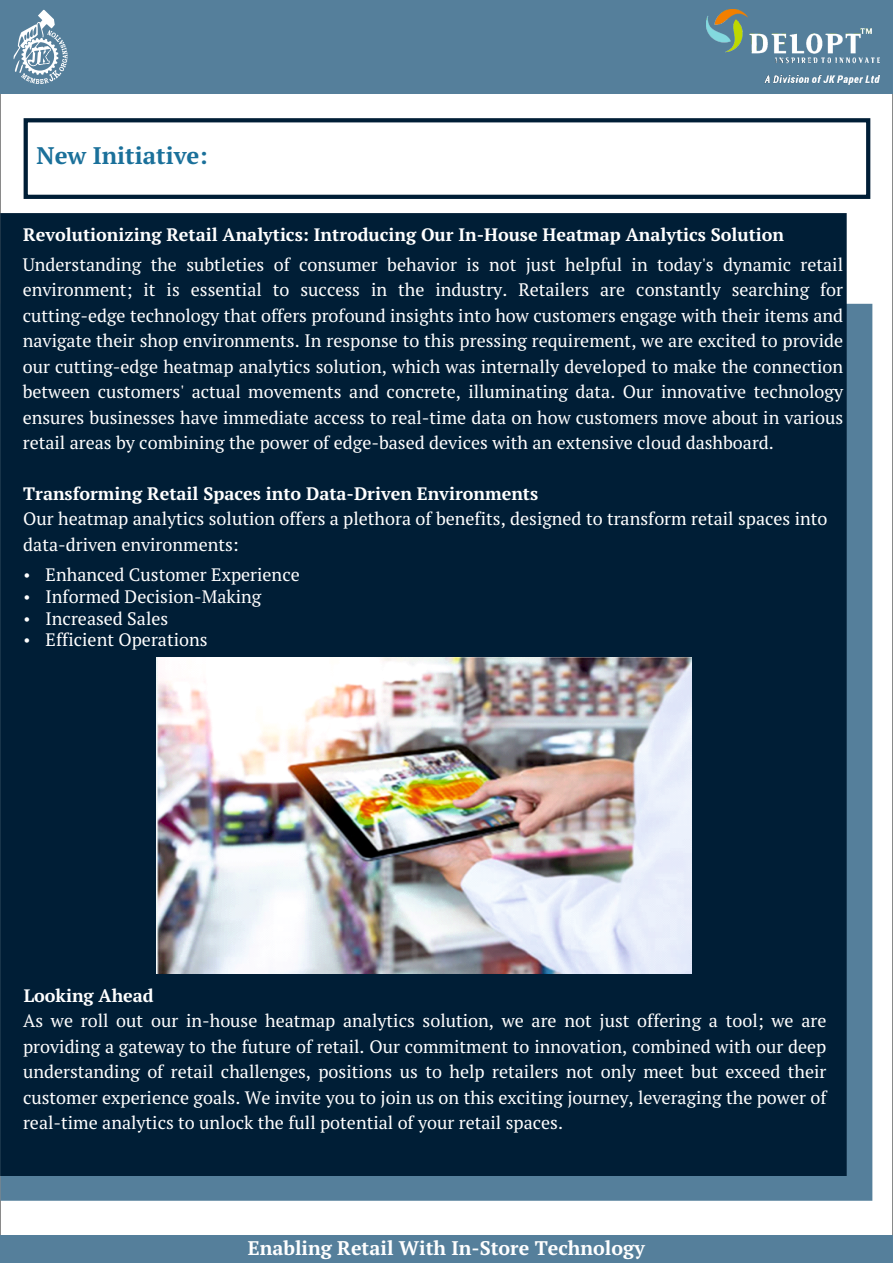
<style>
.page{position:relative;width:893px;height:1263px;background:#fff}
.page>*{position:absolute;margin:0;border:0;box-sizing:border-box;transform-origin:0 0}
.t1{font:700 24px "PT Serif";color:#1a709a}
.t2{font:700 19.65px "PT Serif";color:#fff}
.t3{font:18px/25.5px "PT Serif";color:#fff;text-align:justify}
.t4{font:700 18px "PT Serif";color:#fff}
</style>
<div class="page">
<svg style="left:23px;top:118px;width:848px;height:81px"></svg>
<div style="left:0;top:303px;width:873px;height:900px;background:#557f9b"></div>
<div style="left:0;top:211px;width:849px;height:967px;background:#001e36"></div>
<div style="left:0;top:1235px;width:893px;height:28px;background:#557f9b"></div>
<div style="left:0;top:0;width:893px;height:94px;background:#557f9b"></div>
<img style="left:706px;top:10px;width:173px;height:74px">
<svg style="left:13px;top:10px;width:55px;height:74px"></svg>
<img style="left:156px;top:657px;width:535px;height:316px">
<svg style="left:25px;top:573px;width:4px;height:5px"></svg>
<svg style="left:25px;top:595px;width:4px;height:5px"></svg>
<svg style="left:25px;top:617px;width:4px;height:4px"></svg>
<svg style="left:25px;top:638px;width:4px;height:5px"></svg>
<h1 class="t1" style="left:36px;top:140px;width:173px">New Initiative:</h1>
<p class="t4" style="left:23px;top:223px;width:762px">Revolutionizing Retail Analytics: Introducing Our In-House Heatmap Analytics Solution</p>
<p class="t3" style="left:23px;top:251px;width:822px">Understanding the subtleties of consumer behavior is not just helpful in today's dynamic retail environment; it is essential to success in the industry. Retailers are constantly searching for cutting-edge technology that offers profound insights into how customers engage with their items and navigate their shop environments. In response to this pressing requirement, we are excited to provide our cutting-edge heatmap analytics solution, which was internally developed to make the connection between customers' actual movements and concrete, illuminating data. Our innovative technology ensures businesses have immediate access to real-time data on how customers move about in various retail areas by combining the power of edge-based devices with an extensive cloud dashboard.</p>
<p class="t4" style="left:23px;top:481px;width:516px">Transforming Retail Spaces into Data-Driven Environments</p>
<p class="t3" style="left:23px;top:506px;width:806px">Our heatmap analytics solution offers a plethora of benefits, designed to transform retail spaces into data-driven environments:</p>
<p class="t3" style="left:46px;top:564px;width:256px;line-height:21.6px;text-align:left">Enhanced Customer Experience<br>Informed Decision-Making<br>Increased Sales<br>Efficient Operations</p>
<p class="t4" style="left:24px;top:983px;width:132px">Looking Ahead</p>
<p class="t3" style="left:23px;top:1008px;width:805px">As we roll out our in-house heatmap analytics solution, we are not just offering a tool; we are providing a gateway to the future of retail. Our commitment to innovation, combined with our deep understanding of retail challenges, positions us to help retailers not only meet but exceed their customer experience goals. We invite you to join us on this exciting journey, leveraging the power of real-time analytics to unlock the full potential of your retail spaces.</p>
<p class="t2" style="left:248px;top:1234px;width:398px">Enabling Retail With In-Store Technology</p>
</div>
